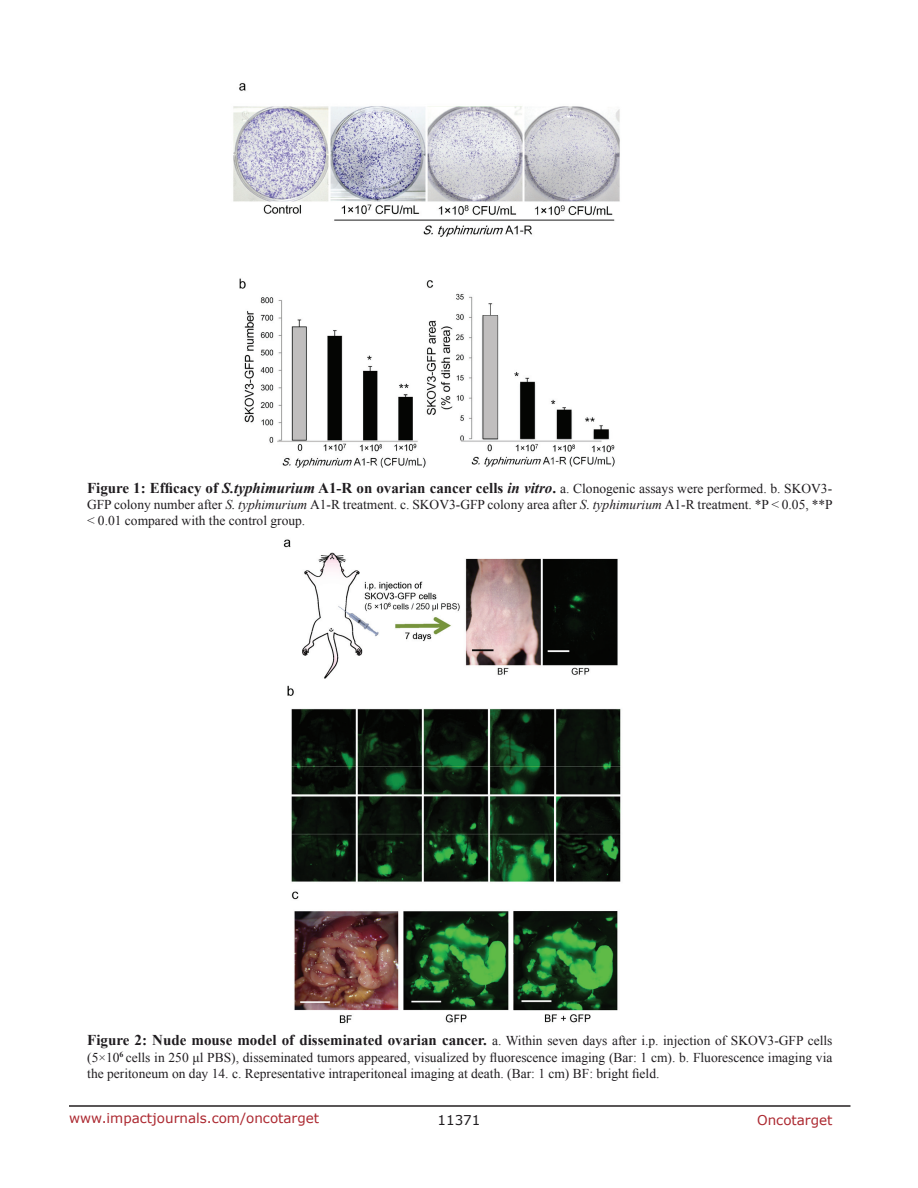
<style>
.page{position:relative;width:918px;height:1188px;background:#fff}
.page>*{position:absolute;margin:0;border:0;box-sizing:border-box;transform-origin:0 0}
.t1{font:700 15px "Times New Roman";color:#201d20}
.t2{font:13.5px/16.2px "Times New Roman";color:#201d20;text-align:justify}
.t3{font:13.5px "Verdana";color:#ac2830}
.t4{font:13.5px "Verdana";color:#201d20}
.s1{font-style:italic}
.s2{font-weight:400;font-size:13.5px}
.s3{font-weight:700;font-size:15px}
</style>
<div class="page">
<hr style="left:69px;top:1105px;width:781px;height:2px;background:#231f20">
<img style="left:283px;top:539px;width:338px;height:485px">
<img style="left:233px;top:83px;width:387px;height:385px">
<p class="t1" style="left:87px;top:477px;width:747px">Figure 1: Efficacy of <span class="s1">S.typhimurium</span> A1-R on ovarian cancer cells <span class="s1">in vitro</span>. <span class="s2">a. Clonogenic assays were performed. b. SKOV3-</span></p>
<p class="t2" style="left:87px;top:496px;width:747px">GFP colony number after <span class="s1">S. typhimurium</span> A1-R treatment. c. SKOV3-GFP colony area after <span class="s1">S. typhimurium</span> A1-R treatment. *P &lt; 0.05, **P &lt; 0.01 compared with the control group.</p>
<p class="t2" style="left:87px;top:1033px;width:747px"><span class="s3">Figure 2: Nude mouse model of disseminated ovarian cancer.</span> a. Within seven days after i.p. injection of SKOV3-GFP cells (5×10<sup>6</sup> cells in 250 μl PBS), disseminated tumors appeared, visualized by fluorescence imaging (Bar: 1 cm). b. Fluorescence imaging via the peritoneum on day 14. c. Representative intraperitoneal imaging at death. (Bar: 1 cm) BF: bright field.</p>
<p class="t3" style="left:69px;top:1109px;width:252px">www.impactjournals.com/oncotarget</p>
<p class="t4" style="left:438px;top:1111px;width:44px">11371</p>
<p class="t3" style="left:757px;top:1111px;width:77px">Oncotarget</p>
</div>
